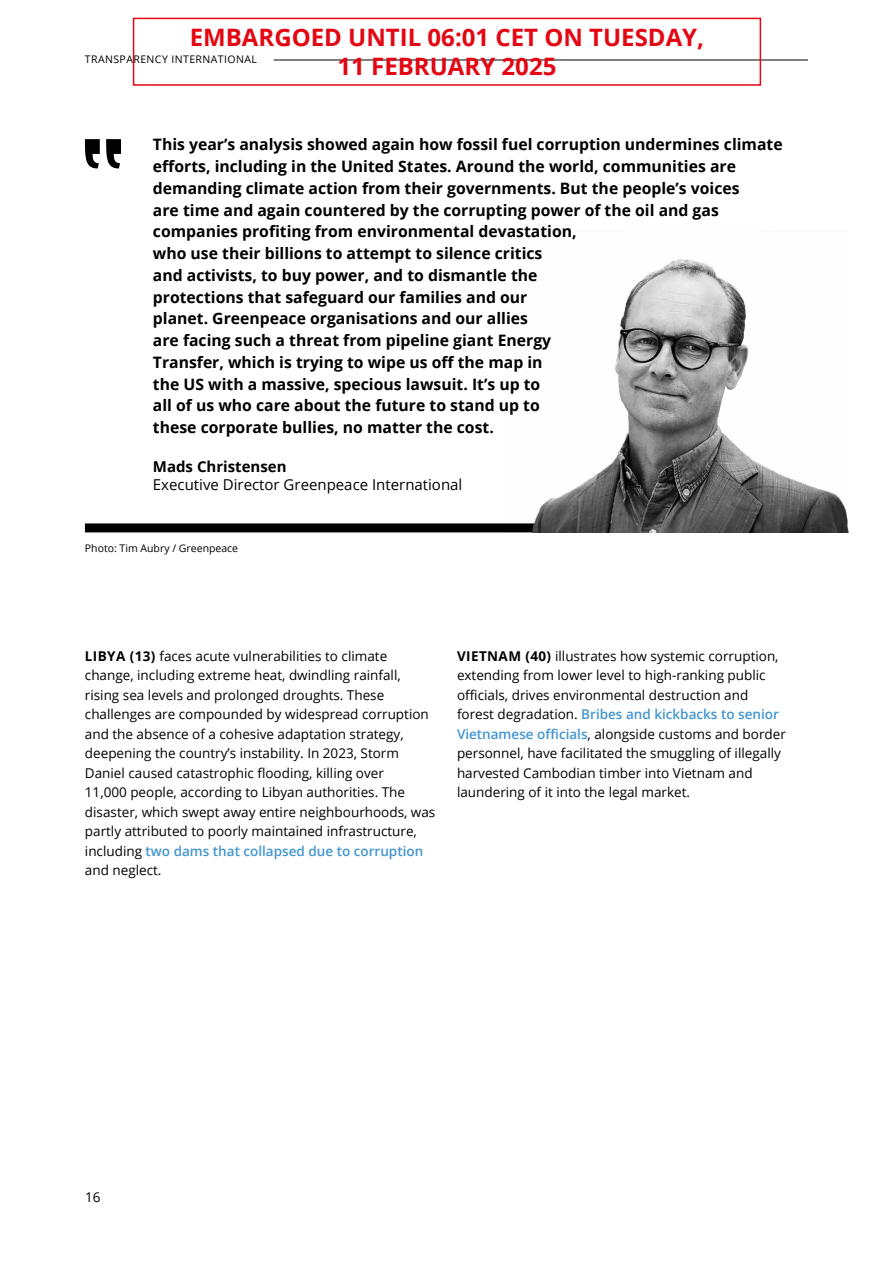
<style>
.page{position:relative;width:893px;height:1263px;background:#fff}
.page>*{position:absolute;margin:0;border:0;box-sizing:border-box;transform-origin:0 0}
.t1{font:700 24px/28.8px "Open Sans";color:#e30613;text-align:center}
.t2{font:700 15.75px/21.8px "Open Sans";color:#000}
.t3{font:15px "Open Sans";color:#000}
.t4{font:700 15px "Open Sans";color:#000}
.t5{font:13.5px/19.5px "Open Sans";color:#000}
.t6{font:10.5px "Open Sans";letter-spacing:.04em;color:#000}
.t7{font:10.5px "Open Sans";color:#000}
.s1{font-weight:700}
.s2{font-weight:600;color:#4195d1}
</style>
<div class="page">
<hr style="left:274px;top:60px;width:534px;height:1px;background:#000">
<div style="left:85px;top:523px;width:722px;height:9px;background:#000"></div>
<svg style="left:85px;top:139px;width:36px;height:29px"></svg>
<img style="left:503px;top:259px;width:346px;height:274px">
<div style="left:133px;top:18px;width:628px;height:68px;border:2px solid #e30613"></div>
<h1 class="t1" style="left:190px;top:23px;width:516px">EMBARGOED UNTIL 06:01 CET ON TUESDAY,<br>11 FEBRUARY 2025</h1>
<p class="t6" style="left:85px;top:52px;width:174px">TRANSPARENCY INTERNATIONAL</p>
<p class="t2" style="left:153px;top:133px;width:631px">This year’s analysis showed again how fossil fuel corruption undermines climate efforts, including in the United States. Around the world, communities are demanding climate action from their governments. But the people’s voices<br>are time and again countered by the corrupting power of the oil and gas companies profiting from environmental devastation,<br>who use their billions to attempt to silence critics<br>and activists, to buy power, and to dismantle the<br>protections that safeguard our families and our<br>planet. Greenpeace organisations and our allies<br>are facing such a threat from pipeline giant Energy<br>Transfer, which is trying to wipe us off the map in<br>the US with a massive, specious lawsuit. It’s up to<br>all of us who care about the future to stand up to<br>these corporate bullies, no matter the cost.</p>
<p class="t4" style="left:153px;top:456px;width:135px">Mads Christensen</p>
<p class="t3" style="left:153px;top:475px;width:311px">Executive Director Greenpeace International</p>
<p class="t7" style="left:85px;top:541px;width:155px">Photo: Tim Aubry / Greenpeace</p>
<p class="t5" style="left:85px;top:646px;width:352px"><span class="s1">LIBYA (13)</span> faces acute vulnerabilities to climate change, including extreme heat, dwindling rainfall, rising sea levels and prolonged droughts. These challenges are compounded by widespread corruption and the absence of a cohesive adaptation strategy, deepening the country’s instability. In 2023, Storm Daniel caused catastrophic flooding, killing over<br>11,000 people, according to Libyan authorities. The disaster, which swept away entire neighbourhoods, was partly attributed to poorly maintained infrastructure, including <span class="s2">two dams that collapsed due to corruption </span>and neglect.</p>
<p class="t5" style="left:457px;top:646px;width:330px"><span class="s1">VIETNAM (40)</span> illustrates how systemic corruption, extending from lower level to high-ranking public officials, drives environmental destruction and forest degradation. <span class="s2">Bribes and kickbacks to senior Vietnamese officials</span>, alongside customs and border personnel, have facilitated the smuggling of illegally harvested Cambodian timber into Vietnam and laundering of it into the legal market.</p>
<p class="t5" style="left:85px;top:1187px;width:17px">16</p>
</div>
